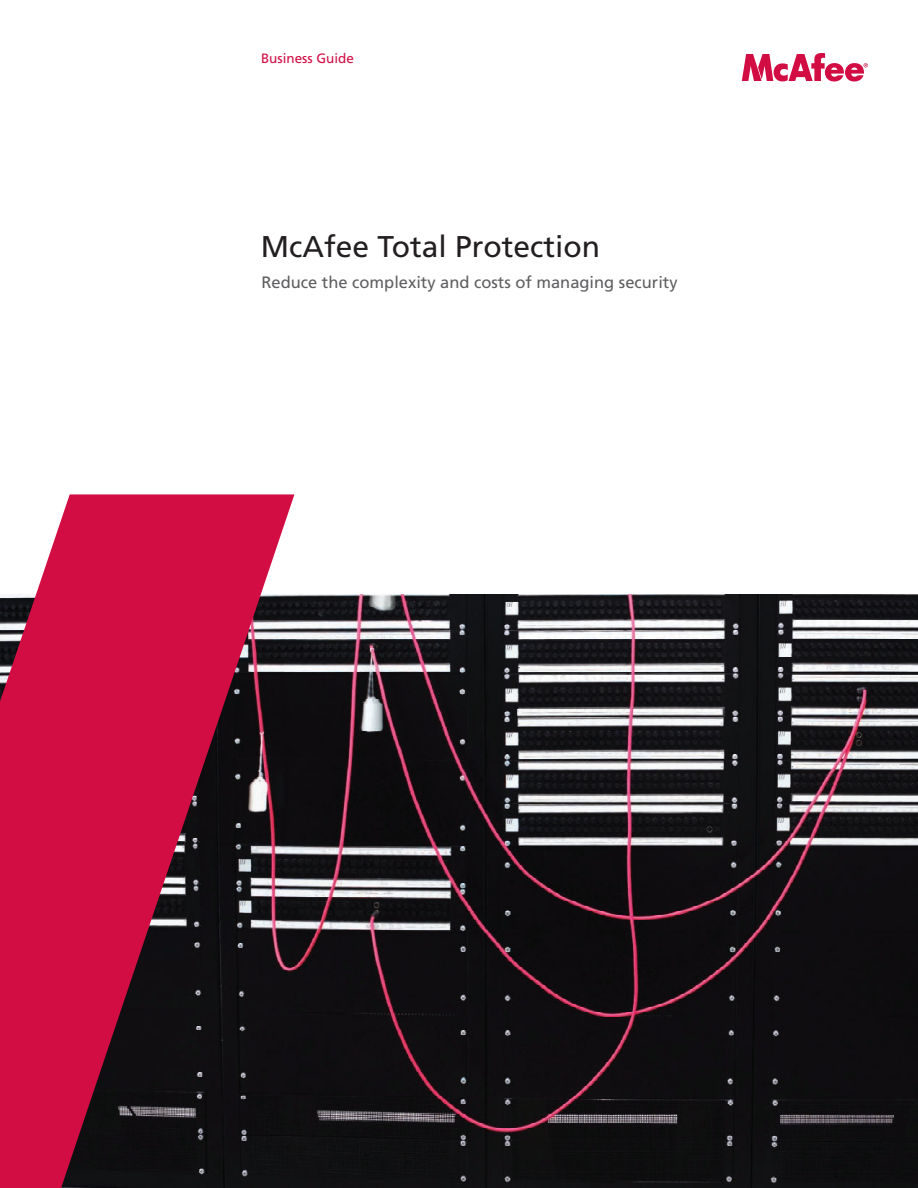
<style>
.page{position:relative;width:918px;height:1188px;background:#fff}
.page>*{position:absolute;margin:0;border:0;box-sizing:border-box;transform-origin:0 0}
.t1{font:30px "Frutiger";color:#231f20}
.t2{font:16.5px "Frutiger";color:#5f5f62}
.t3{font:13.5px "Frutiger";color:#d20d44}
</style>
<div class="page">
<img style="left:294px;top:594px;width:624px;height:594px">
<svg style="left:0;top:494px;width:294px;height:694px;background:#8e1c3c"></svg>
<svg style="left:742px;top:53px;width:126px;height:28px"></svg>
<p class="t3" style="left:261px;top:50px;width:95px">Business Guide</p>
<h1 class="t1" style="left:261px;top:228px;width:341px">McAfee Total Protection</h1>
<p class="t2" style="left:261px;top:273px;width:418px">Reduce the complexity and costs of managing security</p>
</div>
